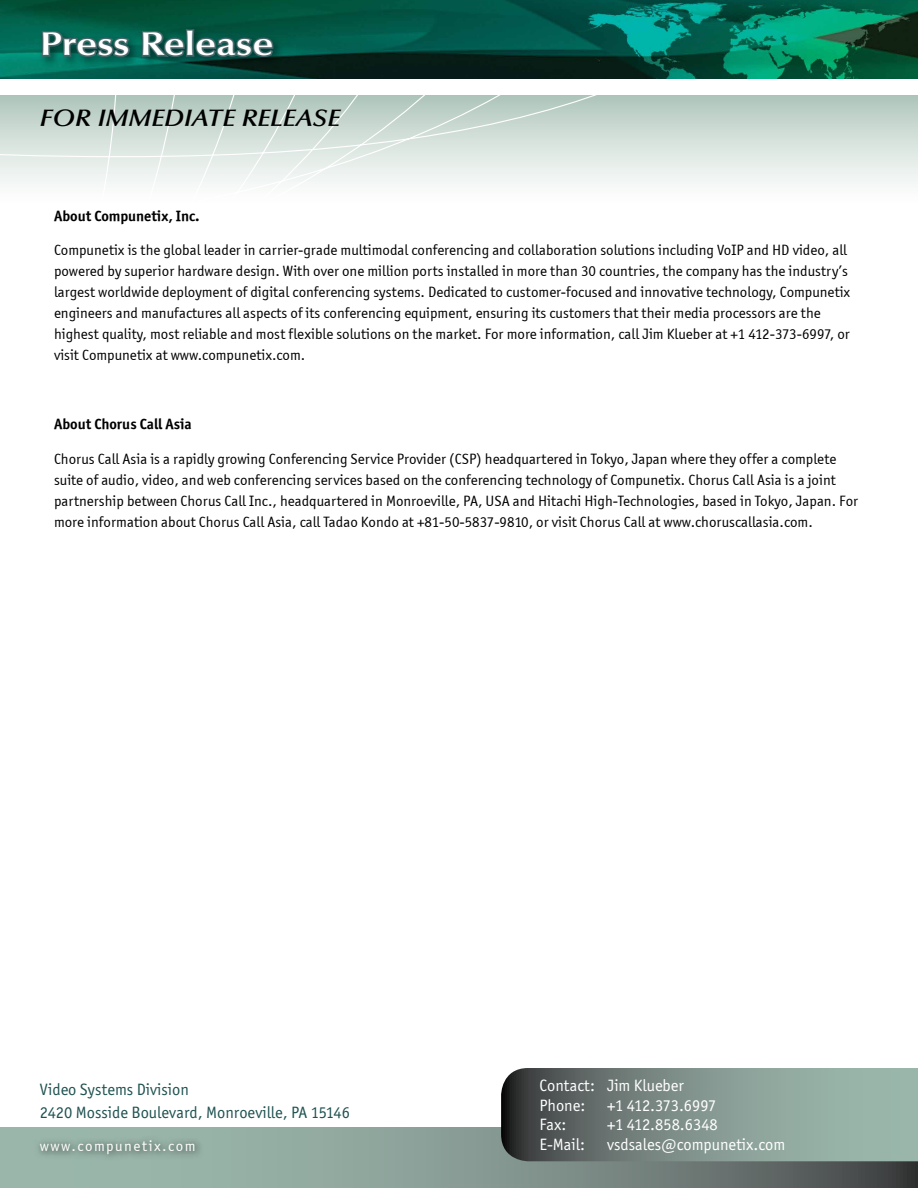
<style>
.page{position:relative;width:918px;height:1188px;background:#fff}
.page>*{position:absolute;margin:0;border:0;box-sizing:border-box;transform-origin:0 0}
.t1{font:600 33px "Optima";color:#fff;scale:1.2 1}
.t2{font:italic 600 24px "Optima";color:#000;scale:1.1 1}
.t3{font:16.5px/19.5px "Officina San ITC";color:#fff}
.t4{font:16.5px/22.5px "Officina San ITC";color:#205352}
.t5{font:16.5px "Officina San ITC";letter-spacing:-.025em;color:#fff}
.t6{font:15px/21px "Officina Sans ITCTT Book";color:#000}
.t7{font:15px "Officina Sans ITCTT Bold";color:#000}
.t8{font:15px "Officina Sans ITCTT Book";letter-spacing:.1em;color:#fff}
</style>
<div class="page">
<svg style="left:640px;top:95px;width:278px;height:89px;background:#d3dfda"></svg>
<svg style="left:0;top:95px;width:640px;height:89px;background:#d4e0db"></svg>
<img style="left:0;top:0;width:918px;height:79px">
<div style="left:39px;top:25px;width:246px;height:44px;background:#000;opacity:.5"></div>
<svg style="left:40px;top:29px;width:92px;height:30px;background:#1e635a"></svg>
<svg style="left:140px;top:27px;width:135px;height:32px;background:#1e5951"></svg>
<svg style="left:0;top:1128px;width:918px;height:60px;background:#849890"></svg>
<div style="left:34px;top:1134px;width:170px;height:29px;background:#000;opacity:.75"></div>
<svg style="left:501px;top:1068px;width:417px;height:93px;background:#7b8c86"></svg>
<h1 class="t1" style="left:40px;top:25px;width:196px">Press Release</h1>
<h2 class="t2" style="left:40px;top:104px;width:274px">FOR IMMEDIATE RELEASE</h2>
<p class="t7" style="left:54px;top:206px;width:147px">About Compunetix, Inc.</p>
<p class="t6" style="left:54px;top:240px;width:798px">Compunetix is the global leader in carrier-grade multimodal conferencing and collaboration solutions including VoIP and HD video, all powered by superior hardware design. With over one million ports installed in more than 30 countries, the company has the industry’s largest worldwide deployment of digital conferencing systems. Dedicated to customer-focused and innovative technology, Compunetix engineers and manufactures all aspects of its conferencing equipment, ensuring its customers that their media processors are the highest quality, most reliable and most flexible solutions on the market. For more information, call Jim Klueber at +1 412-373-6997, or visit Compunetix at www.compunetix.com.</p>
<p class="t7" style="left:54px;top:415px;width:139px">About Chorus Call Asia</p>
<p class="t6" style="left:54px;top:448px;width:806px">Chorus Call Asia is a rapidly growing Conferencing Service Provider (CSP) headquartered in Tokyo, Japan where they offer a complete suite of audio, video, and web conferencing services based on the conferencing technology of Compunetix. Chorus Call Asia is a joint partnership between Chorus Call Inc., headquartered in Monroeville, PA, USA and Hitachi High-Technologies, based in Tokyo, Japan. For more information about Chorus Call Asia, call Tadao Kondo at +81-50-5837-9810, or visit Chorus Call at www.choruscallasia.com.</p>
<p class="t4" style="left:40px;top:1079px;width:312px">Video Systems Division<br>2420 Mosside Boulevard, Monroeville, PA 15146</p>
<p class="t3" style="left:540px;top:1076px;width:146px">Contact: Jim Klueber<br>Phone:</p>
<p class="t5" style="left:607px;top:1096px;width:111px">+1 412.373.6997</p>
<p class="t3" style="left:540px;top:1115px;width:28px">Fax:</p>
<p class="t3" style="left:607px;top:1115px;width:112px">+1 412.858.6348</p>
<p class="t3" style="left:540px;top:1134px;width:47px">E-Mail:</p>
<p class="t3" style="left:607px;top:1134px;width:180px">vsdsales@compunetix.com</p>
<p class="t8" style="left:40px;top:1137px;width:157px">www.compunetix.com</p>
</div>
